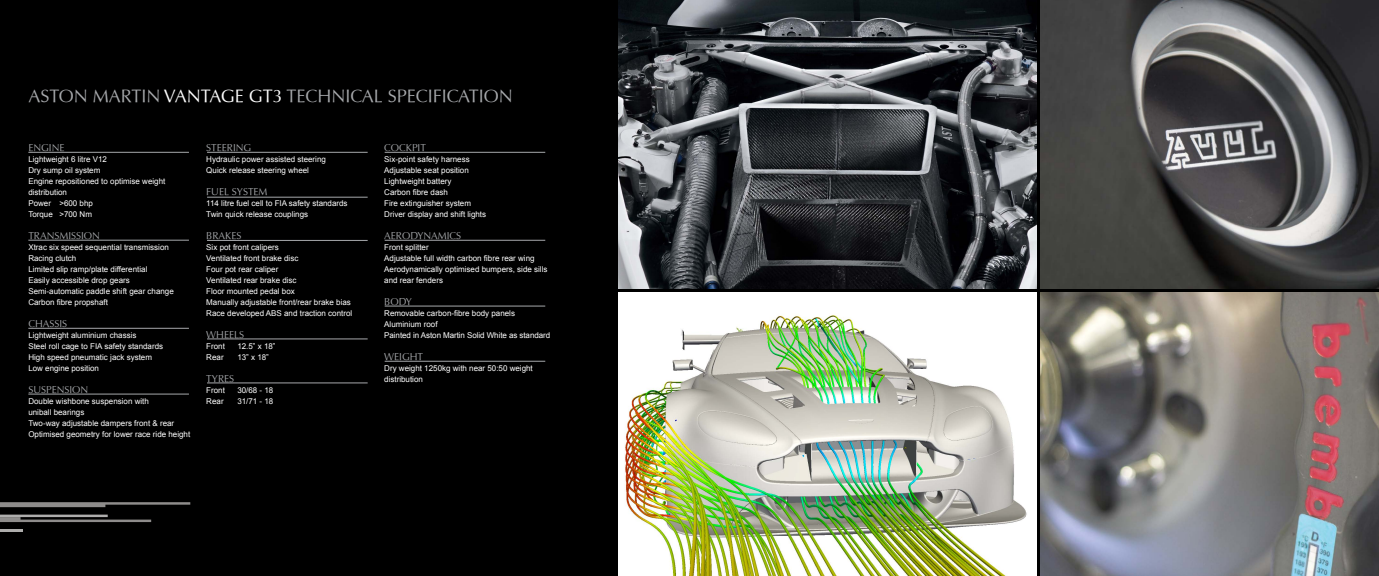
<style>
.page{position:relative;width:1379px;height:576px;background:#fff}
.page>*{position:absolute;margin:0;border:0;box-sizing:border-box;transform-origin:0 0}
.t1{font:18px "Optima";color:#a7a9ac}
.t2{font:10px "Optima";color:#a7a9ac}
.t3{font:8px/11px "Arial";color:#fff}
.s1{color:#fff}
</style>
<div class="page">
<div style="left:0;top:0;width:1378px;height:576px;background:#000"></div>
<img style="left:618px;top:0;width:418px;height:289px">
<hr style="left:28px;top:152px;width:161px;height:1px;background:#a7a9ac">
<hr style="left:28px;top:240px;width:161px;height:1px;background:#a7a9ac">
<hr style="left:28px;top:328px;width:161px;height:1px;background:#a7a9ac">
<hr style="left:28px;top:394px;width:161px;height:1px;background:#a7a9ac">
<hr style="left:207px;top:152px;width:160px;height:1px;background:#a7a9ac">
<hr style="left:207px;top:197px;width:160px;height:1px;background:#a7a9ac">
<hr style="left:207px;top:240px;width:160px;height:1px;background:#a7a9ac">
<hr style="left:207px;top:339px;width:160px;height:1px;background:#a7a9ac">
<hr style="left:384px;top:361px;width:161px;height:1px;background:#a7a9ac">
<hr style="left:384px;top:306px;width:161px;height:1px;background:#a7a9ac">
<hr style="left:384px;top:240px;width:161px;height:1px;background:#a7a9ac">
<hr style="left:384px;top:152px;width:161px;height:1px;background:#a7a9ac">
<hr style="left:207px;top:383px;width:160px;height:1px;background:#a7a9ac">
<svg style="left:0;top:502px;width:190px;height:5px"></svg>
<svg style="left:0;top:517px;width:151px;height:5px"></svg>
<hr style="left:0;top:530px;width:23px;height:2px;background:#aeadac">
<hr style="left:0;top:515px;width:108px;height:2px;background:#aeadac">
<img style="left:618px;top:292px;width:418px;height:284px">
<img style="left:1040px;top:0;width:338px;height:289px">
<img style="left:1040px;top:292px;width:338px;height:284px">
<h1 class="t1" style="left:28px;top:85px;width:270px">ASTON MARTIN <span class="s1">VANTAGE GT3</span> TECHNICA</h1>
<h1 class="t1" style="left:374px;top:85px;width:25px">L SPECIFICATION</h1>
<p class="t2" style="left:28px;top:142px;width:38px">ENGINE</p>
<p class="t3" style="left:28px;top:154px;width:138px">Lightweight 6 litre V12<br>Dry sump oil system<br>Engine repositioned to optimise weight distribution<br>Power &gt;600 bhp<br>Torque &gt;700 Nm</p>
<p class="t2" style="left:28px;top:230px;width:73px">TRANSMISSION</p>
<p class="t3" style="left:28px;top:242px;width:147px">Xtrac six speed sequential transmission<br>Racing clutch<br>Limited slip ramp/plate differential<br>Easily accessible drop gears<br>Semi-automatic paddle shift gear change<br>Carbon fibre propshaft</p>
<p class="t2" style="left:28px;top:318px;width:40px">CHASSIS</p>
<p class="t3" style="left:28px;top:330px;width:136px">Lightweight aluminium chassis<br>Steel roll cage to FIA safety standards<br>High speed pneumatic jack system<br>Low engine position</p>
<p class="t2" style="left:28px;top:384px;width:7px">SUSPENSION</p>
<p class="t3" style="left:28px;top:396px;width:163px">Double wishbone suspension with<br>uniball bearings<br>Two-way adjustable dampers front &amp; rear Optimised geometry for lower race ride height</p>
<p class="t2" style="left:206px;top:142px;width:47px">STEERING</p>
<p class="t3" style="left:206px;top:154px;width:121px">Hydraulic power assisted steering<br>Quick release steering wheel</p>
<p class="t2" style="left:206px;top:186px;width:63px">FUEL SYSTEM</p>
<p class="t3" style="left:206px;top:198px;width:143px">114 litre fuel cell to FIA safety standards<br>Twin quick release couplings</p>
<p class="t2" style="left:206px;top:230px;width:36px">BRAKES</p>
<p class="t3" style="left:206px;top:242px;width:147px">Six pot front calipers<br>Ventilated front brake disc<br>Four pot rear caliper<br>Ventilated rear brake disc<br>Floor mounted pedal box<br>Manually adjustable front/rear brake bias<br>Race developed ABS and traction control</p>
<p class="t2" style="left:206px;top:329px;width:39px">WHEELS</p>
<p class="t3" style="left:206px;top:341px;width:20px">Front</p>
<p class="t3" style="left:237px;top:341px;width:40px">12.5” x 18”</p>
<p class="t3" style="left:206px;top:352px;width:19px">Rear</p>
<p class="t3" style="left:237px;top:352px;width:33px">13” x 18”</p>
<p class="t2" style="left:206px;top:373px;width:29px">TYRES</p>
<p class="t3" style="left:206px;top:385px;width:20px">Front</p>
<p class="t3" style="left:237px;top:385px;width:38px">30/68 - 18</p>
<p class="t3" style="left:206px;top:396px;width:19px">Rear</p>
<p class="t3" style="left:237px;top:396px;width:38px">31/71 - 18</p>
<p class="t2" style="left:384px;top:142px;width:43px">COCKPIT</p>
<p class="t3" style="left:384px;top:154px;width:103px">Six-point safety harness<br>Adjustable seat position<br>Lightweight battery<br>Carbon fibre dash<br>Fire extinguisher system<br>Driver display and shift lights</p>
<p class="t2" style="left:384px;top:230px;width:78px">AERODYNAMICS</p>
<p class="t3" style="left:384px;top:242px;width:165px">Front splitter<br>Adjustable full width carbon fibre rear wing<br>Aerodynamically optimised bumpers, side sills and rear fenders</p>
<p class="t2" style="left:384px;top:296px;width:29px">BODY</p>
<p class="t3" style="left:384px;top:308px;width:167px">Removable carbon-fibre body panels<br>Aluminium roof<br>Painted in Aston Martin Solid White as standard</p>
<p class="t2" style="left:384px;top:351px;width:40px">WEIGHT</p>
<p class="t3" style="left:384px;top:363px;width:150px">Dry weight 1250kg with near 50:50 weight distribution</p>
</div>
